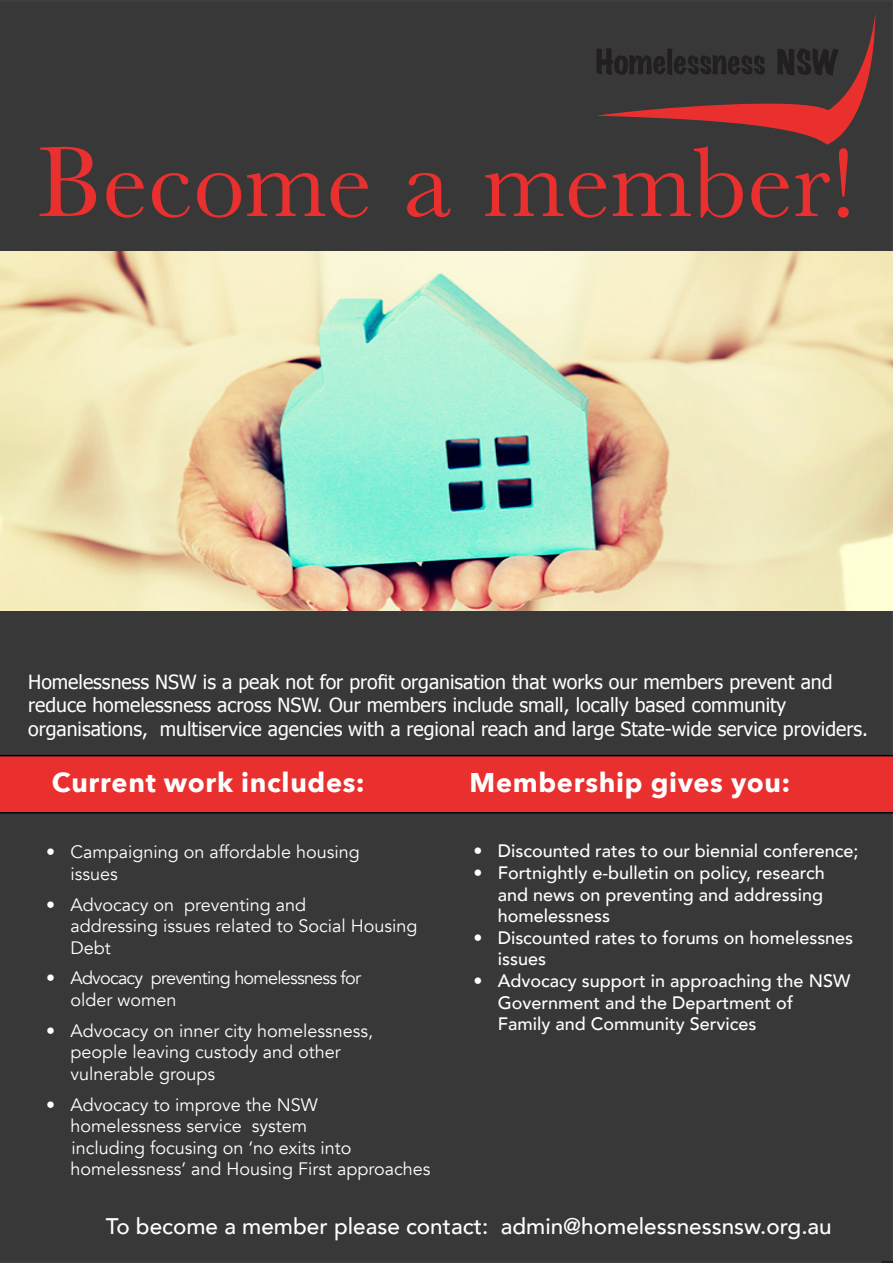
<style>
.page{position:relative;width:893px;height:1263px;background:#383838}
.page>*{position:absolute;margin:0;border:0;box-sizing:border-box;transform-origin:0 0}
.Title_Cover_48pt{font:103.5px "Baskerville";letter-spacing:-.005em;color:#e9302e}
.Title_Cover_48pt-2{font:700 27px "Avenir Next";letter-spacing:.025em;color:#fff}
.Paragraph_Style_1{font:500 22.5px "Avenir";color:#fff}
.Paragraph_Style_1-2{font:19.5px "Tahoma";color:#fff}
.Bullet{font:18px/21.6px "Avenir";color:#fff}
.Paragraph_Style_1-3{font:500 18px/21.6px "Avenir";color:#fff}
.Bullet-2{font:18px/21.6px "Avenir";letter-spacing:-.04em;color:#fff}
</style>
<div class="page">
<div style="left:0;top:755px;width:893px;height:58px;background:#e9302e"></div>
<svg style="left:881px;top:1261px;width:12px;height:2px"></svg>
<img style="left:0;top:252px;width:893px;height:359px">
<svg style="left:596px;top:13px;width:279px;height:132px;background:#4f3434"></svg>
<p class="Title_Cover_48pt" style="left:37px;top:117px;width:820px">Become a member!</p>
<p class="Paragraph_Style_1-2" style="left:28px;top:669px;width:806px">Homelessness NSW is a peak not for profit organisation that works our members prevent and</p>
<p class="Paragraph_Style_1-2" style="left:28px;top:692px;width:760px">reduce homelessness across NSW. Our members include small, locally based community</p>
<p class="Paragraph_Style_1-2" style="left:28px;top:716px;width:841px">organisations, multiservice agencies with a regional reach and large State-wide service providers.</p>
<p class="Title_Cover_48pt-2" style="left:52px;top:759px;width:315px">Current work includes:</p>
<p class="Title_Cover_48pt-2" style="left:470px;top:759px;width:322px">Membership gives you:</p>
<p class="Bullet" style="left:70px;top:842px;width:291px;text-indent:-24px">• Campaigning on affordable housing issues</p>
<p class="Bullet" style="left:70px;top:894px;width:348px;text-indent:-24px">• Advocacy on preventing and<br>addressing issues related to Social Housing<br>Debt</p>
<p class="Bullet-2" style="left:70px;top:968px;width:292px;text-indent:-24px">• Advocacy preventing homelessness for older women</p>
<p class="Bullet" style="left:70px;top:1020px;width:304px;text-indent:-24px">• Advocacy on inner city homelessness, people leaving custody and other vulnerable groups</p>
<p class="Bullet" style="left:70px;top:1094px;width:362px;text-indent:-24px">• Advocacy to improve the NSW homelessness service system<br>including focusing on ‘no exits into homelessness’ and Housing First approaches</p>
<p class="Paragraph_Style_1-3" style="left:474px;top:839px;width:386px">• Discounted rates to our biennial conference;</p>
<p class="Paragraph_Style_1-3" style="left:498px;top:861px;width:329px;text-align:justify;text-indent:-24px">• Fortnightly e-bulletin on policy, research and news on preventing and addressing homelessness</p>
<p class="Paragraph_Style_1-3" style="left:498px;top:926px;width:357px;text-indent:-24px">• Discounted rates to forums on homelessnes issues</p>
<p class="Paragraph_Style_1-3" style="left:498px;top:969px;width:354px;text-indent:-24px">• Advocacy support in approaching the NSW<br>Government and the Department of<br>Family and Community Services</p>
<p class="Paragraph_Style_1" style="left:106px;top:1207px;width:727px">To become a member please contact: admin@homelessnessnsw.org.au</p>
</div>
